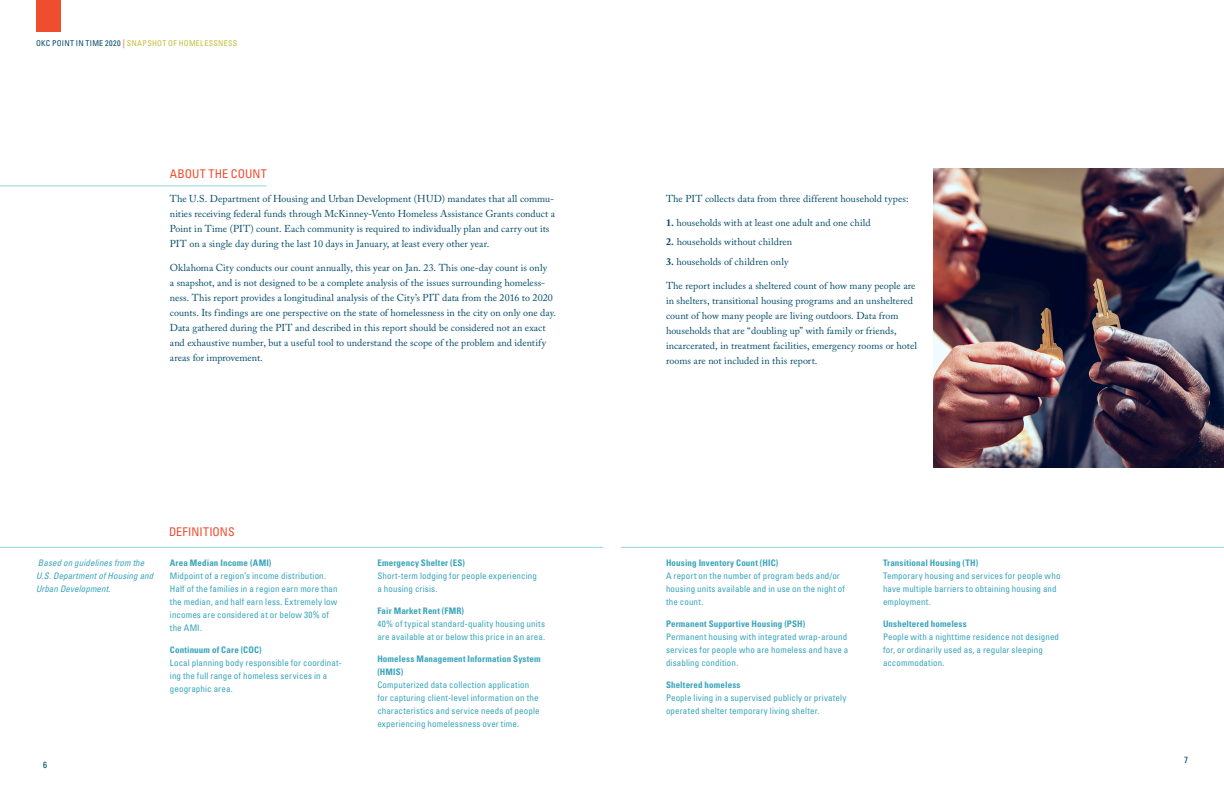
<style>
.page{position:relative;width:1224px;height:792px;background:#fff}
.page>*{position:absolute;margin:0;border:0;box-sizing:border-box;transform-origin:0 0}
.OBJ_STRAT_HEADLINE{font:condensed 12px "Univers LT";letter-spacing:.005em;color:#ef4d2f}
.OBJ_STRAT_HEADLINE-2{font:10px/15px "Adobe Caslon Pro";letter-spacing:.005em;color:#014a66}
.t1{font:condensed 9px/13px "Univers LT";letter-spacing:.015em;color:#3aa4ba}
.OBJ_STRAT_BDY_COPY{font:italic condensed 9px/13px "Univers LT";letter-spacing:.01em;color:#3aa4ba}
.t2{font:condensed 9px "Univers LT";color:#014a66}
.t3{font:condensed 8px "Univers LT";letter-spacing:.035em;color:#c5bd39}
.s1{color:#014a66}
.s2{font-size:9px;color:#ef4d2f}
.s3{font-weight:700}
</style>
<div class="page">
<img style="left:934px;top:168px;width:290px;height:300px">
<hr style="left:0;top:186px;width:267px;height:1px;background:#93d5da">
<hr style="left:0;top:547px;width:603px;height:1px;background:#93d5da">
<div style="left:36px;top:0;width:25px;height:32px;background:#ef4d2f"></div>
<hr style="left:621px;top:547px;width:603px;height:1px;background:#93d5da">
<p class="t3" style="left:36px;top:38px;width:203px"><span class="s1">OKC POINT IN TIME 2020</span> <span class="s2">|</span> SNAPSHOT OF HOMELESSNESS</p>
<p class="OBJ_STRAT_HEADLINE" style="left:170px;top:166px;width:99px">ABOUT THE COUNT</p>
<p class="OBJ_STRAT_HEADLINE-2" style="left:170px;top:191px;width:387px">The U.S. Department of Housing and Urban Development (HUD) mandates that all commu&shy;nities receiving federal funds through McKinney-Vento Homeless Assistance Grants conduct a Point in Time (PIT) count. Each community is required to individually plan and carry out its PIT on a single day during the last 10 days in January, at least every other year.</p>
<p class="OBJ_STRAT_HEADLINE-2" style="left:170px;top:260px;width:388px">Oklahoma City conducts our count annually, this year on Jan. 23. This one-day count is only<br>a snapshot, and is not designed to be a complete analysis of the issues surrounding homeless&shy;ness. This report provides a longitudinal analysis of the City’s PIT data from the 2016 to 2020 counts. Its findings are one perspective on the state of homelessness in the city on only one day.<br>Data gathered during the PIT and described in this report should be considered not an exact and exhaustive number, but a useful tool to understand the scope of the problem and identify areas for improvement.</p>
<p class="OBJ_STRAT_HEADLINE" style="left:169px;top:524px;width:67px">DEFINITIONS</p>
<p class="OBJ_STRAT_BDY_COPY" style="left:36px;top:556px;width:119px">Based on guidelines from the<br>U.S. Department of Housing and<br>Urban Development.</p>
<p class="t1" style="left:170px;top:556px;width:169px"><span class="s3">Area Median Income (AMI)<br></span>Midpoint of a region’s income distribution.<br>Half of the families in a region earn more than the median, and half earn less. Extremely low incomes are considered at or below 30% of the AMI.</p>
<p class="t1" style="left:170px;top:643px;width:173px"><span class="s3">Continuum of Care (COC)<br></span>Local planning body responsible for coordinat&shy;ing the full range of homeless services in a geographic area.</p>
<p class="t2" style="left:43px;top:759px;width:5px">6</p>
<p class="t1" style="left:377px;top:556px;width:161px"><span class="s3">Emergency Shelter (ES)<br></span>Short-term lodging for people experiencing a housing crisis.</p>
<p class="t1" style="left:377px;top:604px;width:169px"><span class="s3">Fair Market Rent (FMR)<br></span>40% of typical standard-quality housing units are available at or below this price in an area.</p>
<p class="t1" style="left:377px;top:652px;width:165px"><span class="s3">Homeless Management Information System (HMIS)<br></span>Computerized data collection application for capturing client-level information on the characteristics and service needs of people experiencing homelessness over time.</p>
<p class="OBJ_STRAT_HEADLINE-2" style="left:666px;top:191px;width:244px">The PIT collects data from three different household types:</p>
<p class="OBJ_STRAT_HEADLINE-2" style="left:666px;top:215px;width:206px"><span class="s3">1.</span> households with at least one adult and one child</p>
<p class="OBJ_STRAT_HEADLINE-2" style="left:666px;top:234px;width:128px"><span class="s3">2.</span> households without children</p>
<p class="OBJ_STRAT_HEADLINE-2" style="left:666px;top:254px;width:124px"><span class="s3">3.</span> households of children only</p>
<p class="OBJ_STRAT_HEADLINE-2" style="left:666px;top:278px;width:252px">The report includes a sheltered count of how many people are in shelters, transitional housing programs and an unsheltered count of how many people are living outdoors. Data from households that are “doubling up” with family or friends, incarcerated, in treatment facilities, emergency rooms or hotel rooms are not included in this report.</p>
<p class="t1" style="left:666px;top:556px;width:181px"><span class="s3">Housing Inventory Count (HIC)<br></span>A report on the number of program beds and/or housing units available and in use on the night of the count.</p>
<p class="t1" style="left:666px;top:617px;width:184px"><span class="s3">Permanent Supportive Housing (PSH)<br></span>Permanent housing with integrated wrap-around services for people who are homeless and have a disabling condition.</p>
<p class="t1" style="left:666px;top:678px;width:182px"><span class="s3">Sheltered homeless<br></span>People living in a supervised publicly or privately operated shelter temporary living shelter.</p>
<p class="t1" style="left:883px;top:556px;width:179px"><span class="s3">Transitional Housing (TH)<br></span>Temporary housing and services for people who have multiple barriers to obtaining housing and employment.</p>
<p class="t1" style="left:883px;top:617px;width:178px"><span class="s3">Unsheltered homeless<br></span>People with a nighttime residence not designed for, or ordinarily used as, a regular sleeping accommodation.</p>
<p class="t2" style="left:1184px;top:754px;width:5px">7</p>
</div>
